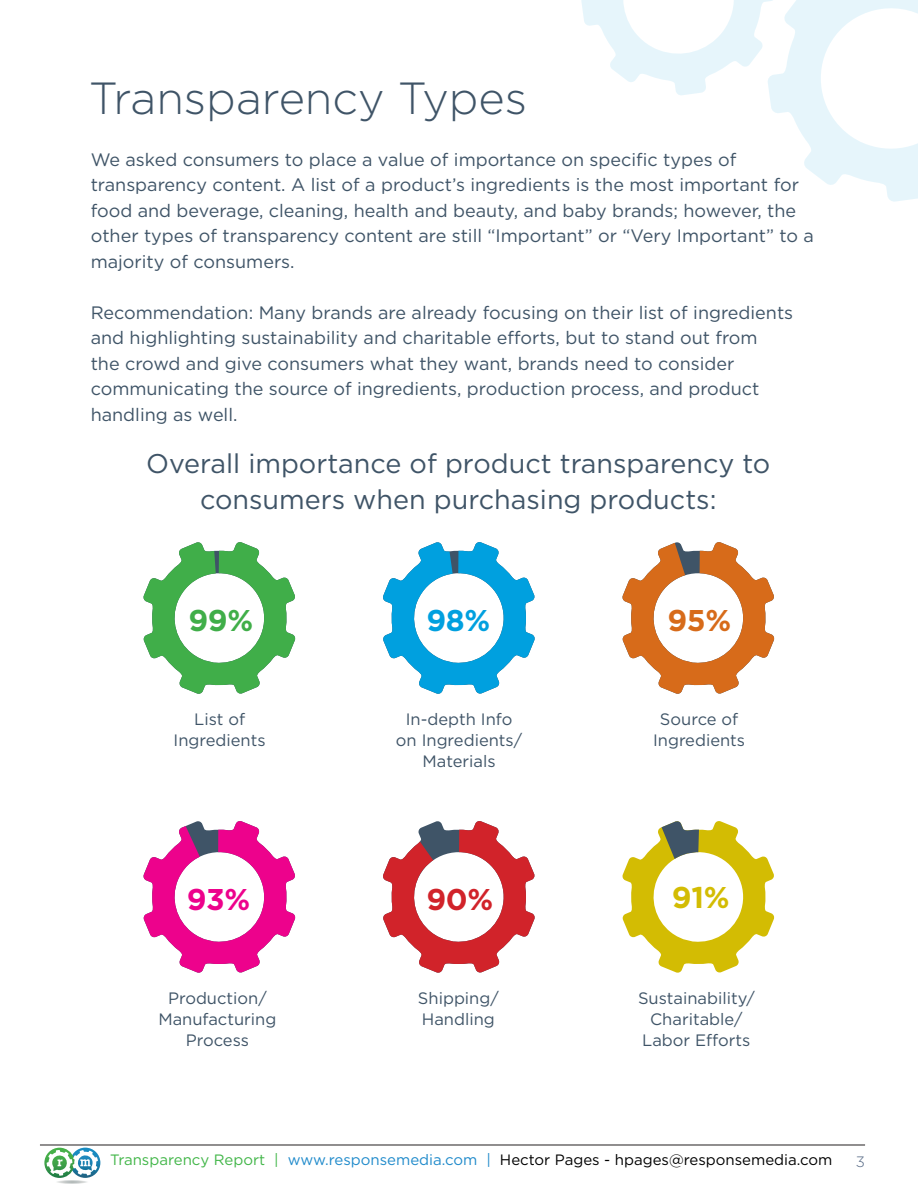
<style>
.page{position:relative;width:918px;height:1188px;background:#fff}
.page>*{position:absolute;margin:0;border:0;box-sizing:border-box;transform-origin:0 0}
.t1{font:300 45px "Gotham";color:#3f5467}
.t2{font:700 30px "Gotham";color:#d76b1a}
.t3{font:700 30px "Gotham";color:#40ae49}
.t4{font:700 30px "Gotham";color:#00a0df}
.t5{font:700 30px "Gotham";color:#d1232a}
.t6{font:700 30px "Gotham";color:#d3bc03}
.t7{font:700 30px "Gotham";color:#ed028c}
.t8{font:27px/36px "Gotham";color:#3f5467;text-align:center}
.t9{font:18px/25.5px "Gotham";color:#3f5467}
.t10{font:16.5px/21px "Gotham";color:#3f5467;text-align:center}
.t11{font:15px "Gotham";color:#000}
.t12{font:300 15px "Gotham";color:#546884}
.s1{color:#42b649}
.s2{color:#218bcb}
</style>
<div class="page">
<hr style="left:40px;top:1145px;width:825px;height:1px;background:#231f20">
<svg style="left:70px;top:1148px;width:30px;height:30px"></svg>
<svg style="left:44px;top:1148px;width:54px;height:36px"></svg>
<svg style="left:581px;top:0;width:337px;height:202px"></svg>
<svg style="left:622px;top:542px;width:153px;height:152px"></svg>
<svg style="left:143px;top:542px;width:153px;height:152px"></svg>
<svg style="left:383px;top:542px;width:152px;height:152px"></svg>
<svg style="left:622px;top:821px;width:153px;height:152px"></svg>
<svg style="left:383px;top:821px;width:152px;height:152px"></svg>
<svg style="left:143px;top:821px;width:153px;height:152px"></svg>
<p class="t1" style="left:89px;top:70px;width:440px">Transparency Types</p>
<p class="t9" style="left:91px;top:146px;width:725px">We asked consumers to place a value of importance on specific types of transparency content. A list of a product’s ingredients is the most important for food and beverage, cleaning, health and beauty, and baby brands; however, the other types of transparency content are still “Important” or “Very Important” to a majority of consumers.</p>
<p class="t9" style="left:91px;top:299px;width:704px">Recommendation: Many brands are already focusing on their list of ingredients and highlighting sustainability and charitable efforts, but to stand out from<br>the crowd and give consumers what they want, brands need to consider communicating the source of ingredients, production process, and product handling as well.</p>
<p class="t8" style="left:146px;top:445px;width:626px">Overall importance of product transparency to consumers when purchasing products:</p>
<p class="t3" style="left:188px;top:600px;width:66px">99%</p>
<p class="t4" style="left:426px;top:600px;width:65px">98%</p>
<p class="t2" style="left:667px;top:600px;width:65px">95%</p>
<p class="t10" style="left:174px;top:708px;width:94px">List of<br>Ingredients</p>
<p class="t10" style="left:396px;top:708px;width:128px">In-depth Info on Ingredients/<br>Materials</p>
<p class="t10" style="left:653px;top:708px;width:94px">Source of<br>Ingredients</p>
<p class="t7" style="left:187px;top:879px;width:65px">93%</p>
<p class="t10" style="left:158px;top:987px;width:119px">Production/<br>Manufacturing<br>Process</p>
<p class="t5" style="left:426px;top:879px;width:68px">90%</p>
<p class="t6" style="left:672px;top:878px;width:59px">91%</p>
<p class="t10" style="left:418px;top:987px;width:82px;text-align:left">Shipping/<br>Handling</p>
<p class="t10" style="left:638px;top:987px;width:118px">Sustainability/<br>Charitable/<br>Labor Efforts</p>
<p class="t11" style="left:110px;top:1150px;width:724px"><span class="s1">Transparency Report |</span> <span class="s2">www.responsemedia.com |</span> Hector Pages - hpages@responsemedia.com</p>
<p class="t12" style="left:856px;top:1152px;width:11px">3</p>
</div>
